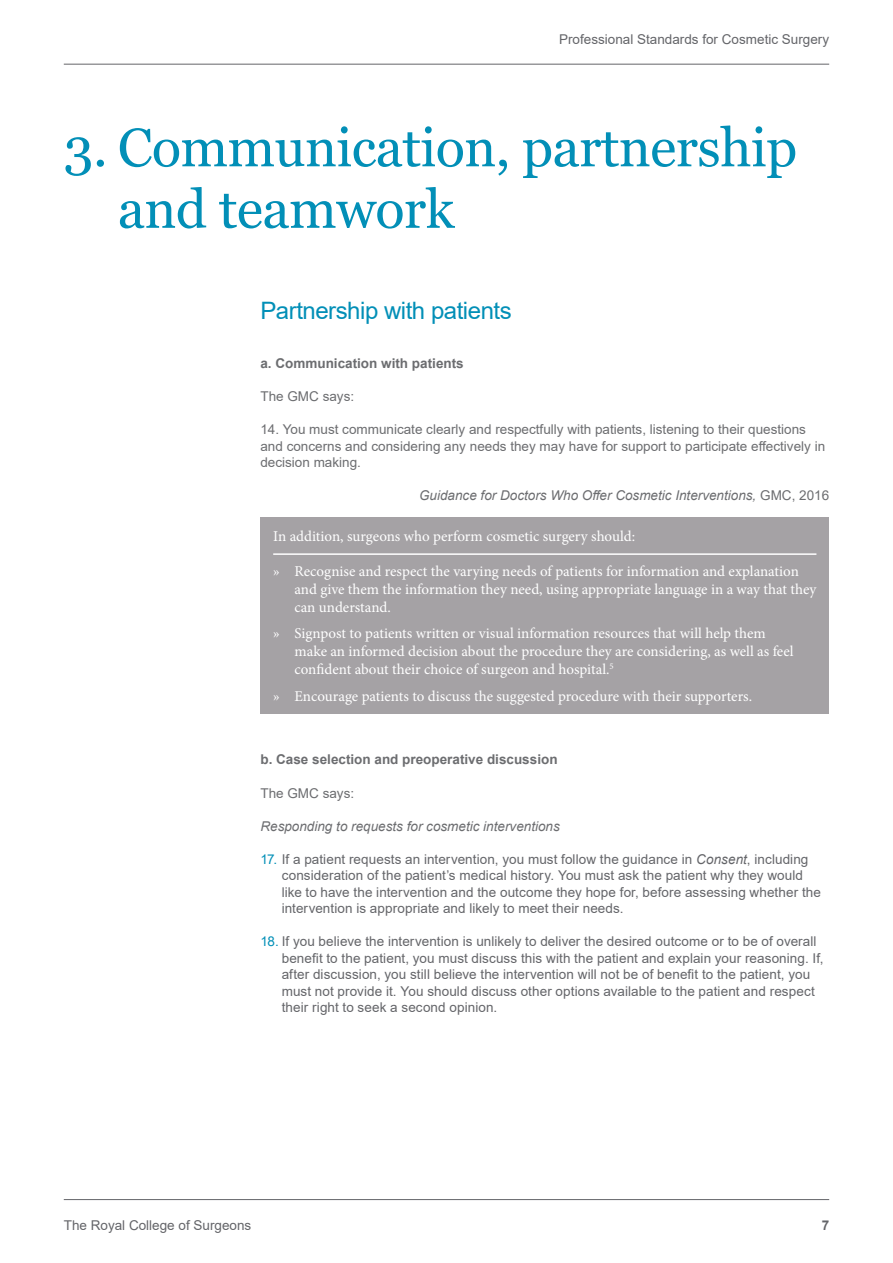
<style>
.page{position:relative;width:893px;height:1263px;background:#fff}
.page>*{position:absolute;margin:0;border:0;box-sizing:border-box;transform-origin:0 0}
.Section_title{font:54px/61.5px "Georgia";letter-spacing:-.01em;color:#028fb7}
.t1{font:24px "Arial";letter-spacing:-.02em;color:#028fb7}
.Inset_body_list{font:15px/18px "Minion Pro";color:#fff}
.Inset_box_title{font:15px "Minion Pro";color:#fff}
.List{font:13.5px/16.5px "Arial";letter-spacing:.005em;color:#646569}
.Body_Copy{font:13.5px/16.5px "Arial";color:#6c6d70}
.t2{font:700 13.5px "Arial";color:#6c6d70}
.Attribution{font:italic 13.5px "Arial";color:#6c6d70}
.Body_Copy-2{font:italic 13.5px "Arial";color:#6c6d70}
.t3{font:700 13.5px "Arial";color:#646569}
.s1{font-style:normal}
.s2{color:#028fb7}
.s3{font-style:italic}
</style>
<div class="page">
<hr style="left:64px;top:64px;width:765px;height:1px;background:#646569">
<hr style="left:64px;top:1199px;width:765px;height:1px;background:#646569">
<div style="left:260px;top:517px;width:569px;height:196px;background:#a5a2a5"></div>
<hr style="left:273px;top:553px;width:543px;height:2px;background:#fff">
<p class="List" style="left:559px;top:30px;width:272px">Professional Standards for Cosmetic Surgery</p>
<p class="Section_title" style="left:118px;top:118px;width:681px;text-indent:-54px">3. Communication, partnership and teamwork</p>
<h1 class="t1" style="left:260px;top:294px;width:253px">Partnership with patients</h1>
<h3 class="t2" style="left:260px;top:354px;width:205px">a. Communication with patients</h3>
<p class="Body_Copy" style="left:260px;top:388px;width:95px">The GMC says:</p>
<p class="Body_Copy" style="left:260px;top:421px;width:566px">14. You must communicate clearly and respectfully with patients, listening to their questions and concerns and considering any needs they may have for support to participate effectively in decision making.</p>
<p class="Attribution" style="left:419px;top:487px;width:412px">Guidance for Doctors Who Offer Cosmetic Interventions, <span class="s1">GMC, 2016</span></p>
<p class="Inset_box_title" style="left:273px;top:526px;width:364px">In addition, surgeons who perform cosmetic surgery should:</p>
<p class="Inset_body_list" style="left:294px;top:562px;width:523px;text-indent:-21px">» Recognise and respect the varying needs of patients for information and explanation and give them the information they need, using appropriate language in a way that they can understand.</p>
<p class="Inset_body_list" style="left:294px;top:624px;width:501px;text-indent:-21px">» Signpost to patients written or visual information resources that will help them make an informed decision about the procedure they are considering, as well as feel confident about their choice of surgeon and hospital.<sup>5</sup></p>
<p class="Inset_body_list" style="left:273px;top:687px;width:480px">» Encourage patients to discuss the suggested procedure with their supporters.</p>
<h3 class="t2" style="left:260px;top:750px;width:299px">b. Case selection and preoperative discussion</h3>
<p class="Body_Copy" style="left:260px;top:784px;width:95px">The GMC says:</p>
<p class="Body_Copy-2" style="left:260px;top:817px;width:301px">Responding to requests for cosmetic interventions</p>
<p class="List" style="left:282px;top:850px;width:541px;text-indent:-21px"><span class="s2">17.</span> If a patient requests an intervention, you must follow the guidance in <span class="s3">Consent</span>, including consideration of the patient’s medical history. You must ask the patient why they would like to have the intervention and the outcome they hope for, before assessing whether the intervention is appropriate and likely to meet their needs.</p>
<p class="List" style="left:282px;top:933px;width:543px;text-indent:-21px"><span class="s2">18.</span> If you believe the intervention is unlikely to deliver the desired outcome or to be of overall benefit to the patient, you must discuss this with the patient and explain your reasoning. If, after discussion, you still believe the intervention will not be of benefit to the patient, you must not provide it. You should discuss other options available to the patient and respect their right to seek a second opinion.</p>
<p class="List" style="left:64px;top:1217px;width:189px">The Royal College of Surgeons</p>
<p class="t3" style="left:822px;top:1216px;width:9px">7</p>
</div>
